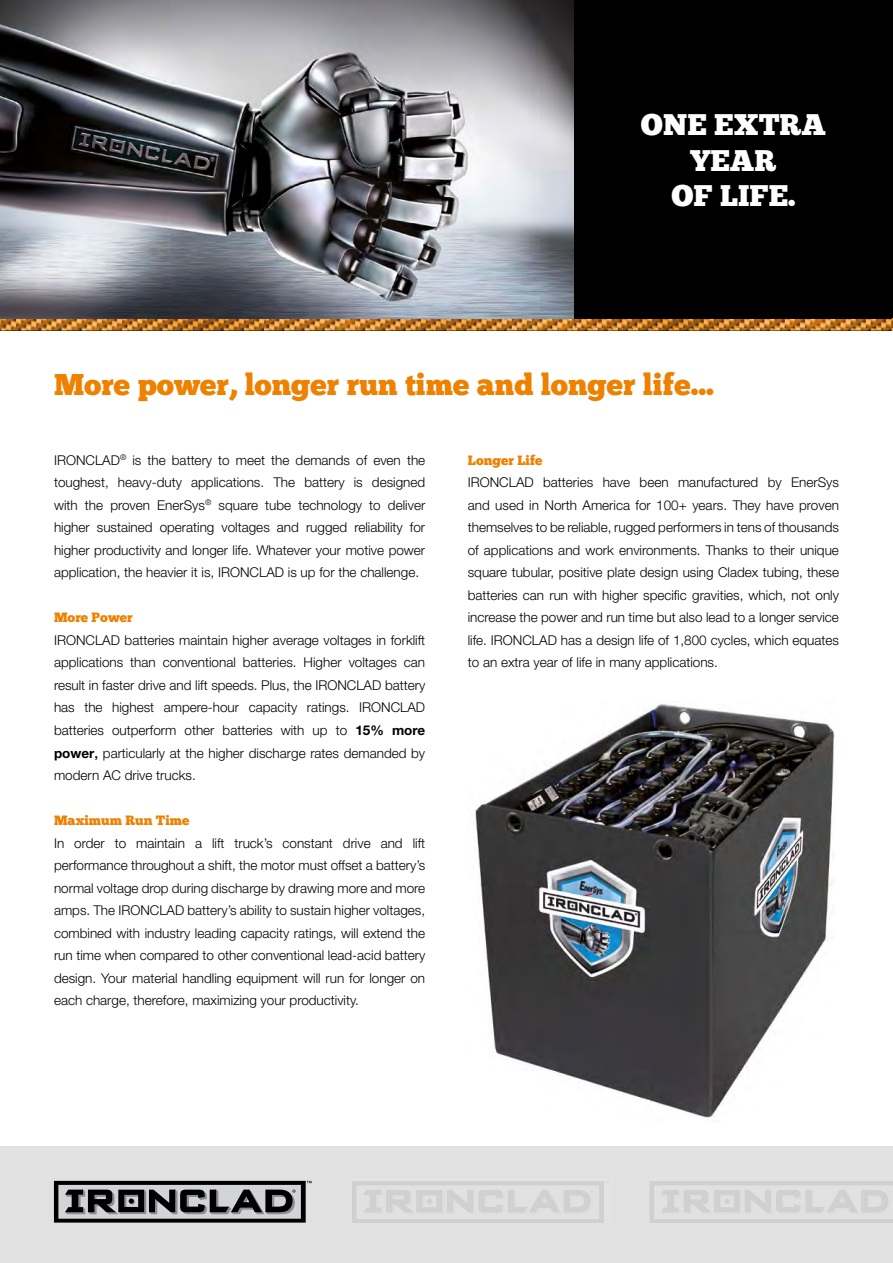
<style>
.page{position:relative;width:893px;height:1263px;background:#fff}
.page>*{position:absolute;margin:0;border:0;box-sizing:border-box;transform-origin:0 0}
.t1{font:30px "Chunk Five";color:#ee8100}
.t2{font:29.85px/35.7px "Chunk Five";color:#fff;text-align:center}
.t3{font:300 13.5px/22.5px "Helvetica Neue";color:#000;text-align:justify}
.t4{font:13.5px "Chunk Five";color:#ee8100}
.s1{font-size:28.5px}
.s2{font-weight:700}
.s3{font-weight:500}
</style>
<div class="page">
<img style="left:0;top:0;width:575px;height:319px">
<div style="left:0;top:1146px;width:893px;height:117px;background:#e1e1e1"></div>
<div style="left:575px;top:0;width:318px;height:328px;background:#000"></div>
<img style="left:0;top:319px;width:893px;height:12px">
<img style="left:575px;top:319px;width:317px;height:9px">
<img style="left:475px;top:704px;width:360px;height:414px">
<svg style="left:650px;top:1181px;width:243px;height:42px"></svg>
<svg style="left:352px;top:1181px;width:252px;height:42px"></svg>
<svg style="left:54px;top:1181px;width:258px;height:41px"></svg>
<h2 class="t2" style="left:641px;top:108px;width:187px">ONE EXTRA<br>YEAR<br>OF LIFE<span class="s1">.</span></h2>
<h1 class="t1" style="left:54px;top:371px;width:661px">More power, longer run time and longer life...</h1>
<p class="t3" style="left:54px;top:449px;width:373px">IRONCLAD<sup>®</sup> is the battery to meet the demands of even the toughest, heavy-duty applications. The battery is designed with the proven EnerSys<sup>®</sup> square tube technology to deliver higher sustained operating voltages and rugged reliability for higher productivity and longer life. Whatever your motive power application, the heavier it is, IRONCLAD is up for the challenge.</p>
<p class="t4" style="left:54px;top:611px;width:80px">More Power</p>
<p class="t3" style="left:54px;top:629px;width:373px">IRONCLAD batteries maintain higher average voltages in forklift applications than conventional batteries. Higher voltages can result in faster drive and lift speeds. Plus, the IRONCLAD battery has the highest ampere-hour capacity ratings. IRONCLAD batteries outperform other batteries with up to <span class="s2">15% more power</span><span class="s3">,</span> particularly at the higher discharge rates demanded by modern AC drive trucks.</p>
<p class="t4" style="left:54px;top:814px;width:137px">Maximum Run Time</p>
<p class="t3" style="left:54px;top:831px;width:373px">In order to maintain a lift truck’s constant drive and lift performance throughout a shift, the motor must offset a battery’s normal voltage drop during discharge by drawing more and more amps. The IRONCLAD battery’s ability to sustain higher voltages, combined with industry leading capacity ratings, will extend the run time when compared to other conventional lead-acid battery design. Your material handling equipment will run for longer on each charge, therefore, maximizing your productivity.</p>
<p class="t4" style="left:468px;top:453px;width:76px">Longer Life</p>
<p class="t3" style="left:468px;top:471px;width:373px">IRONCLAD batteries have been manufactured by EnerSys and used in North America for 100+ years. They have proven themselves to be reliable, rugged performers in tens of thousands of applications and work environments. Thanks to their unique square tubular, positive plate design using Cladex tubing, these batteries can run with higher specific gravities, which, not only increase the power and run time but also lead to a longer service life. IRONCLAD has a design life of 1,800 cycles, which equates to an extra year of life in many applications.</p>
</div>
